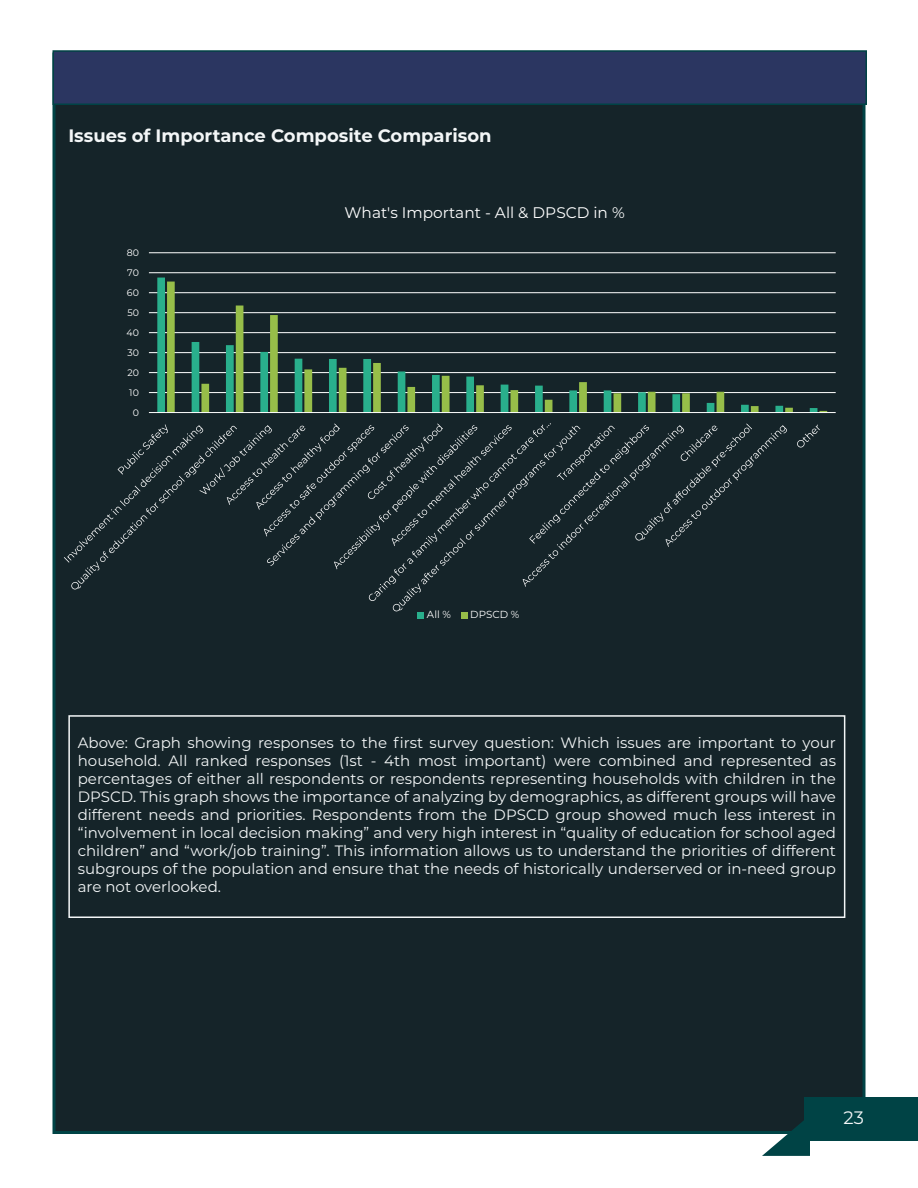
<style>
.page{position:relative;width:918px;height:1188px;background:#fff}
.page>*{position:absolute;margin:0;border:0;box-sizing:border-box;transform-origin:0 0}
.t1{font:700 18px "Montserrat";color:#f3f6f7}
.t2{font:18px "Montserrat";color:#f3f6f7}
.t3{font:15.3px "Montserrat";color:#fff}
.t4{font:15px/18px "Montserrat";color:#f3f6f7;text-align:justify}
.t5{font:10.2px "Montserrat";color:#fff}
.t6{font:9.45px "Montserrat";color:#fff}
</style>
<div class="page">
<div style="left:52px;top:52px;width:814px;height:1082px;background:#152429;border:3px solid #004345"></div>
<div style="left:805px;top:1097px;width:113px;height:43px;background:#004345"></div>
<svg style="left:762px;top:1115px;width:48px;height:41px"></svg>
<div style="left:52px;top:50px;width:815px;height:55px;background:#2b3661;border:2px solid #004345"></div>
<div style="left:68px;top:715px;width:777px;height:203px;border:2px solid #f3f6f7"></div>
<hr style="left:149px;top:392px;width:687px;height:1px;background:#fff">
<hr style="left:149px;top:372px;width:687px;height:1px;background:#fff">
<hr style="left:149px;top:352px;width:687px;height:1px;background:#fff">
<hr style="left:149px;top:332px;width:687px;height:1px;background:#fff">
<hr style="left:149px;top:312px;width:687px;height:1px;background:#fff">
<hr style="left:149px;top:292px;width:687px;height:1px;background:#fff">
<hr style="left:149px;top:272px;width:687px;height:1px;background:#fff">
<hr style="left:149px;top:252px;width:687px;height:1px;background:#fff">
<svg style="left:157px;top:278px;width:18px;height:134px"></svg>
<svg style="left:167px;top:282px;width:660px;height:130px"></svg>
<hr style="left:149px;top:412px;width:687px;height:1px;background:#fff">
<svg style="left:797px;top:425px;width:23px;height:23px"></svg>
<svg style="left:64px;top:423px;width:723px;height:195px"></svg>
<p class="t1" style="left:68px;top:123px;width:425px">Issues of Importance Composite Comparison</p>
<p class="t6" style="left:127px;top:246px;width:14px">80</p>
<p class="t6" style="left:127px;top:266px;width:13px">70</p>
<p class="t6" style="left:127px;top:286px;width:13px">60</p>
<p class="t6" style="left:127px;top:306px;width:13px">50</p>
<p class="t6" style="left:126px;top:326px;width:14px">40</p>
<p class="t6" style="left:127px;top:346px;width:13px">30</p>
<p class="t6" style="left:127px;top:366px;width:13px">20</p>
<p class="t6" style="left:129px;top:386px;width:11px">10</p>
<p class="t6" style="left:133px;top:406px;width:8px">0</p>
<p class="t3" style="left:344px;top:202px;width:282px">What's Important - All &amp; DPSCD in %</p>
<p class="t5" style="left:427px;top:608px;width:26px">All %</p>
<p class="t5" style="left:470px;top:608px;width:51px">DPSCD %</p>
<p class="t4" style="left:78px;top:733px;width:760px">Above: Graph showing responses to the first survey question: Which issues are important to your household. All ranked responses (1st - 4th most important) were combined and represented as percentages of either all respondents or respondents representing households with children in the DPSCD. This graph shows the importance of analyzing by demographics, as different groups will have different needs and priorities. Respondents from the DPSCD group showed much less interest in “involvement in local decision making” and very high interest in “quality of education for school aged children” and “work/job training”. This information allows us to understand the priorities of different subgroups of the population and ensure that the needs of historically underserved or in-need group are not overlooked.</p>
<p class="t2" style="left:844px;top:1106px;width:22px">23</p>
</div>
